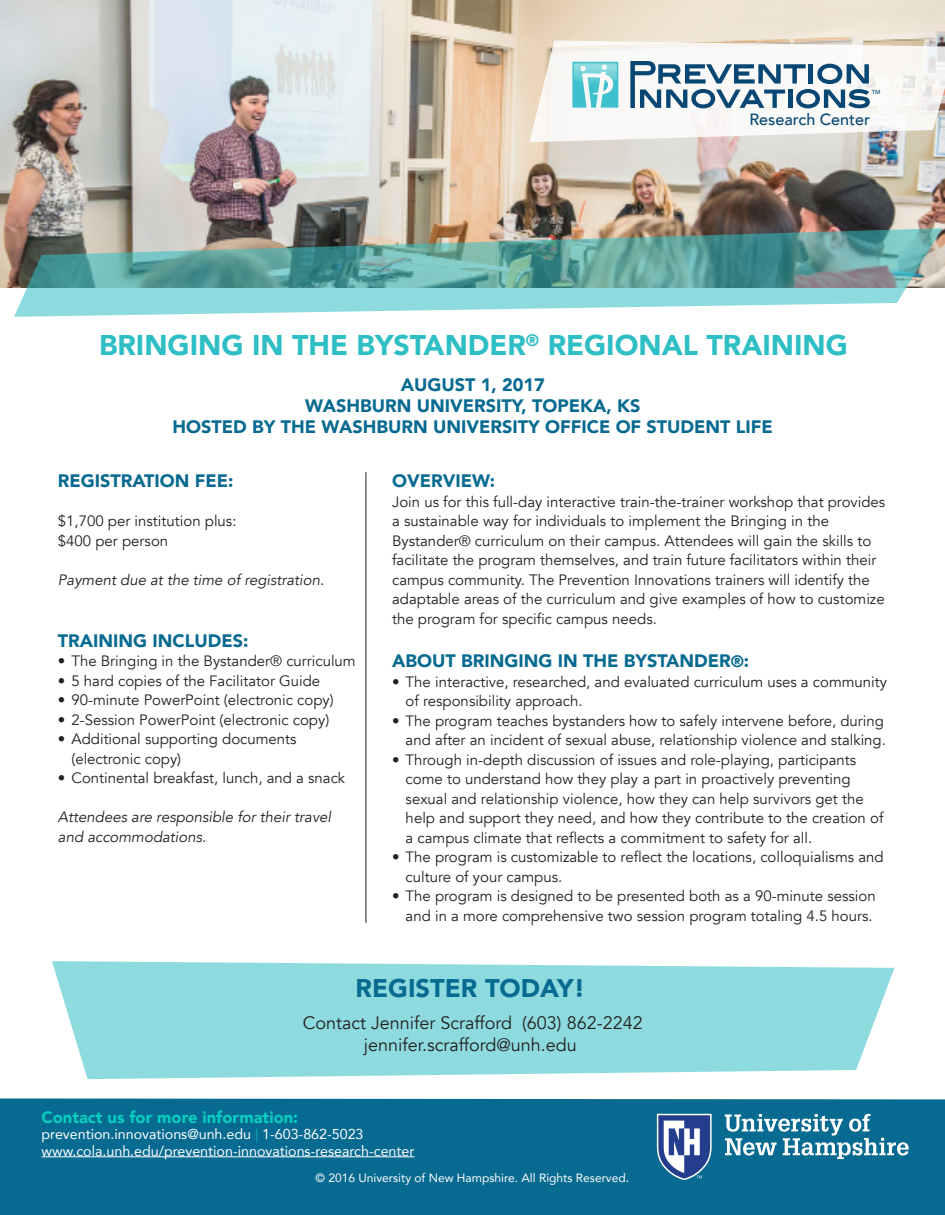
<style>
.page{position:relative;width:945px;height:1215px;background:#fff}
.page>*{position:absolute;margin:0;border:0;box-sizing:border-box;transform-origin:0 0}
.t1{font:900 28.5px "Avenir";color:#2dbfc4}
.t2{font:900 25.5px "Avenir";color:#076a90}
.t3{font:900 18px "Avenir";color:#076a90}
.t4{font:18px "Avenir";color:#231f20}
.t5{font:900 16.5px "Avenir";color:#07cdc2}
.t6{font:500 16.2px "Avenir";color:#084774}
.t7{font:15px/19.5px "Avenir";color:#231f20}
.t8{font:italic 15px/19.5px "Avenir";color:#231f20}
.t9{font:14.25px "Avenir";color:#fff}
.t10{font:12px "Avenir";color:#fff}
.t11{font:500 5.85px "Avenir";color:#084774}
.s1{font-size:16.5px}
.s2{color:#07aeb3}
</style>
<div class="page">
<img style="left:0;top:0;width:945px;height:287px">
<svg style="left:52px;top:961px;width:842px;height:118px;background:#99dee1"></svg>
<div style="left:0;top:1098px;width:945px;height:117px;background:#076a90"></div>
<svg style="left:725px;top:1114px;width:184px;height:45px"></svg>
<svg style="left:656px;top:1113px;width:56px;height:68px"></svg>
<hr style="left:42px;top:1156px;width:372px;height:1px;background:#fff">
<img style="left:14px;top:228px;width:928px;height:89px">
<hr style="left:366px;top:472px;width:1px;height:451px;background:#231f20">
<svg style="left:530px;top:40px;width:415px;height:102px"></svg>
<p class="t11" style="left:872px;top:87px;width:10px">TM</p>
<p class="t6" style="left:749px;top:105px;width:122px">Research Center</p>
<p class="t1" style="left:99px;top:321px;width:750px">BRINGING IN THE BYSTANDER<sup>®</sup> REGIONAL TRAINING</p>
<p class="t3" style="left:401px;top:370px;width:145px">AUGUST 1, 2017</p>
<p class="t3" style="left:305px;top:391px;width:337px">WASHBURN UNIVERSITY, TOPEKA, KS</p>
<p class="t3" style="left:173px;top:412px;width:602px">HOSTED BY THE WASHBURN UNIVERSITY OFFICE OF STUDENT LIFE</p>
<p class="t3" style="left:58px;top:466px;width:177px">REGISTRATION FEE:</p>
<p class="t7" style="left:58px;top:512px;width:180px">$1,700 per institution plus:</p>
<p class="t7" style="left:58px;top:531px;width:112px">$400 per person</p>
<p class="t8" style="left:58px;top:570px;width:268px">Payment due at the time of registration.</p>
<p class="t3" style="left:58px;top:625px;width:192px">TRAINING INCLUDES:</p>
<p class="t7" style="left:58px;top:652px;width:299px">• The Bringing in the Bystander® curriculum</p>
<p class="t7" style="left:58px;top:671px;width:264px">• 5 hard copies of the Facilitator Guide</p>
<p class="t7" style="left:58px;top:691px;width:277px">• 90-minute PowerPoint (electronic copy)</p>
<p class="t7" style="left:58px;top:710px;width:273px">• 2-Session PowerPoint (electronic copy)</p>
<p class="t7" style="left:71px;top:730px;width:227px;text-indent:-14px">• Additional supporting documents (electronic copy)</p>
<p class="t7" style="left:58px;top:769px;width:289px">• Continental breakfast, lunch, and a snack</p>
<p class="t8" style="left:58px;top:808px;width:275px">Attendees are responsible for their travel and accommodations.</p>
<p class="t3" style="left:392px;top:466px;width:104px">OVERVIEW:</p>
<p class="t7" style="left:392px;top:492px;width:495px">Join us for this full-day interactive train-the-trainer workshop that provides a sustainable way for individuals to implement the Bringing in the Bystander® curriculum on their campus. Attendees will gain the skills to facilitate the program themselves, and train future facilitators within their campus community. The Prevention Innovations trainers will identify the adaptable areas of the curriculum and give examples of how to customize the program for specific campus needs.</p>
<p class="t3" style="left:392px;top:646px;width:359px">ABOUT BRINGING IN THE BYSTANDER<span class="s1">®</span>:</p>
<p class="t7" style="left:406px;top:672px;width:483px;text-indent:-14px">• The interactive, researched, and evaluated curriculum uses a community of responsibility approach.</p>
<p class="t7" style="left:392px;top:711px;width:495px;text-align:right">• The program teaches bystanders how to safely intervene before, during and after an incident of sexual abuse, relationship violence and stalking.</p>
<p class="t7" style="left:406px;top:750px;width:479px;text-indent:-14px">• Through in-depth discussion of issues and role-playing, participants come to understand how they play a part in proactively preventing sexual and relationship violence, how they can help survivors get the help and support they need, and how they contribute to the creation of a campus climate that reflects a commitment to safety for all.</p>
<p class="t7" style="left:406px;top:848px;width:480px;text-indent:-14px">• The program is customizable to reflect the locations, colloquialisms and culture of your campus.</p>
<p class="t7" style="left:392px;top:887px;width:485px;text-align:right">• The program is designed to be presented both as a 90-minute session and in a more comprehensive two session program totaling 4.5 hours.</p>
<p class="t2" style="left:356px;top:966px;width:231px">REGISTER TODAY!</p>
<p class="t4" style="left:303px;top:1012px;width:341px">Contact Jennifer Scrafford (603) 862-2242</p>
<p class="t4" style="left:364px;top:1034px;width:215px">jennifer.scrafford@unh.edu</p>
<p class="t5" style="left:42px;top:1103px;width:258px">Contact us for more information:</p>
<p class="t9" style="left:42px;top:1123px;width:323px">prevention.innovations@unh.edu <span class="s2">|</span> 1-603-862-5023</p>
<p class="t9" style="left:42px;top:1139px;width:374px">www.cola.unh.edu/prevention-innovations-research-center</p>
<p class="t10" style="left:316px;top:1169px;width:315px">© 2016 University of New Hampshire. All Rights Reserved.</p>
</div>
